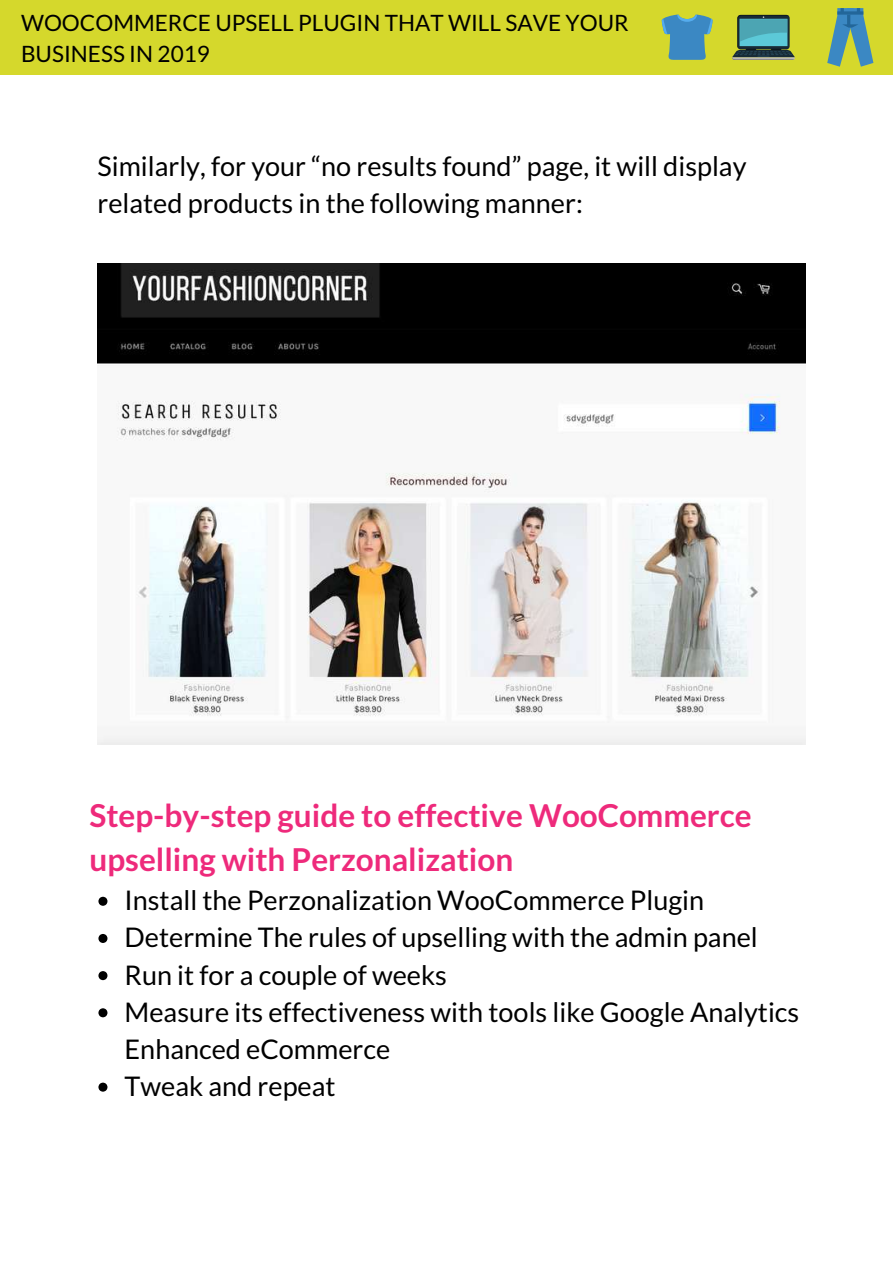
<style>
.page{position:relative;width:894px;height:1264px;background:#fff}
.page>*{position:absolute;margin:0;border:0;box-sizing:border-box;transform-origin:0 0}
.t1{font:700 31.5px/44px "Lato";color:#ee2a7b}
.t2{font:27px/37.2px "Lato";color:#000}
.t3{font:22.5px/31.5px "Lato";color:#000}
</style>
<div class="page">
<div style="left:0;top:0;width:892px;height:74px;background:#d5d82c"></div>
<svg style="left:661px;top:15px;width:51px;height:45px"></svg>
<svg style="left:732px;top:15px;width:62px;height:45px;background:#578c7d"></svg>
<svg style="left:827px;top:8px;width:46px;height:59px"></svg>
<svg style="left:846px;top:15px;width:4px;height:11px"></svg>
<img style="left:97px;top:263px;width:707px;height:481px">
<svg style="left:98px;top:896px;width:9px;height:9px"></svg>
<svg style="left:98px;top:934px;width:9px;height:8px"></svg>
<svg style="left:98px;top:971px;width:9px;height:9px"></svg>
<svg style="left:98px;top:1008px;width:9px;height:9px"></svg>
<svg style="left:98px;top:1082px;width:9px;height:9px"></svg>
<p class="t3" style="left:21px;top:6px;width:609px">WOOCOMMERCE UPSELL PLUGIN THAT WILL SAVE YOUR<br>BUSINESS IN 2019</p>
<p class="t2" style="left:97px;top:146px;width:650px">Similarly, for your “no results found” page, it will display related products in the following manner:</p>
<p class="t1" style="left:89px;top:792px;width:663px">Step-by-step guide to effective WooCommerce upselling with Perzonalization</p>
<p class="t2" style="left:124px;top:881px;width:676px">Install the Perzonalization WooCommerce Plugin Determine The rules of upselling with the admin panel Run it for a couple of weeks<br>Measure its effectiveness with tools like Google Analytics Enhanced eCommerce<br>Tweak and repeat</p>
</div>
